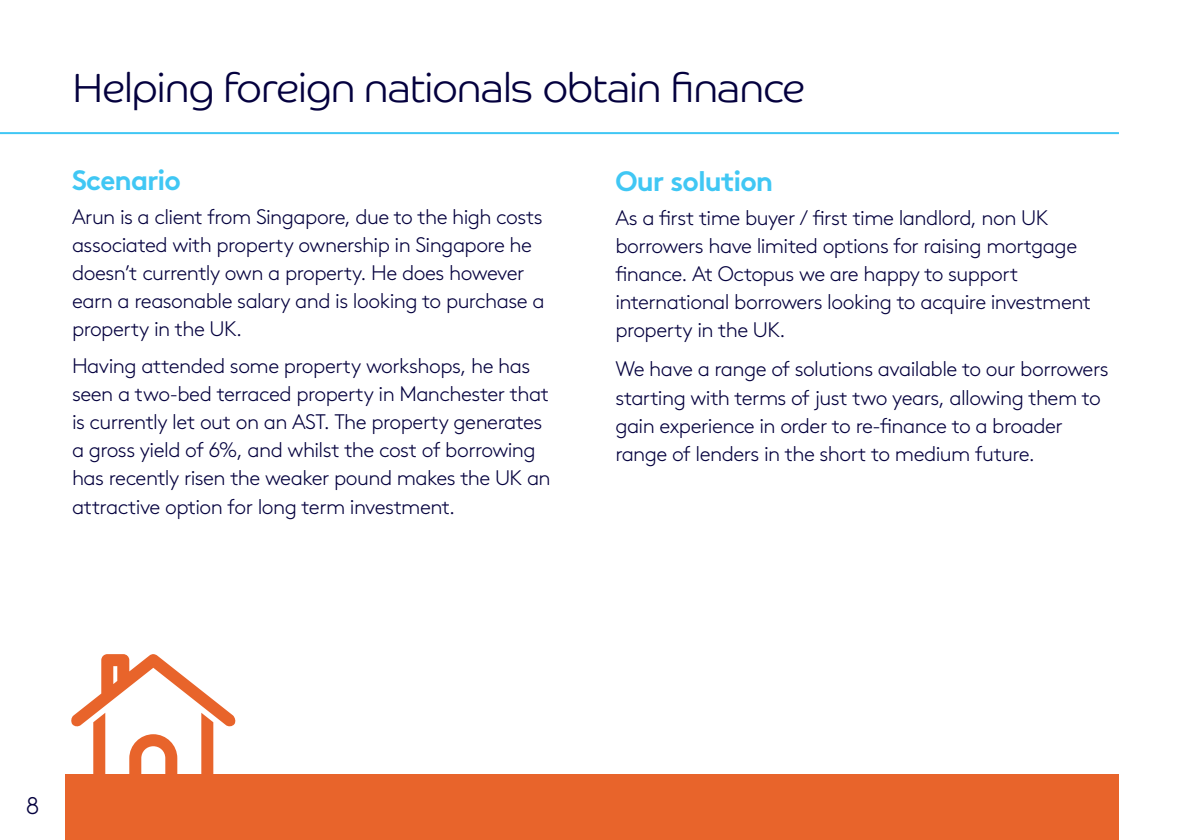
<style>
.page{position:relative;width:1191px;height:840px;background:#fff}
.page>*{position:absolute;margin:0;border:0;box-sizing:border-box;transform-origin:0 0}
.t1{font:300 41px "Co Headline";letter-spacing:-.01em;color:#04003e}
.t2{font:700 28px "Brown";letter-spacing:-.035em;color:#40c7f4}
.t3{font:300 24px "Brown";color:#04003e}
.t4{font:300 21px/28px "Brown";letter-spacing:-.025em;color:#04003e}
</style>
<div class="page">
<div style="left:65px;top:774px;width:1054px;height:65px;background:#e8642b"></div>
<hr style="left:0;top:132px;width:1119px;height:2px;background:#40c7f4">
<svg style="left:71px;top:654px;width:165px;height:120px"></svg>
<h1 class="t1" style="left:73px;top:64px;width:733px">Helping foreign nationals obtain finance</h1>
<h2 class="t2" style="left:72px;top:157px;width:110px">Scenario</h2>
<p class="t4" style="left:72px;top:201px;width:474px">Arun is a client from Singapore, due to the high costs associated with property ownership in Singapore he doesn’t currently own a property. He does however earn a reasonable salary and is looking to purchase a property in the UK.</p>
<p class="t4" style="left:72px;top:349px;width:480px">Having attended some property workshops, he has seen a two-bed terraced property in Manchester that is currently let out on an AST. The property generates a gross yield of 6%, and whilst the cost of borrowing has recently risen the weaker pound makes the UK an attractive option for long term investment.</p>
<h2 class="t2" style="left:615px;top:159px;width:159px">Our solution</h2>
<p class="t4" style="left:615px;top:202px;width:477px">As a first time buyer / first time landlord, non UK borrowers have limited options for raising mortgage finance. At Octopus we are happy to support international borrowers looking to acquire investment property in the UK.</p>
<p class="t4" style="left:615px;top:353px;width:495px">We have a range of solutions available to our borrowers starting with terms of just two years, allowing them to gain experience in order to re-finance to a broader range of lenders in the short to medium future.</p>
<p class="t3" style="left:26px;top:787px;width:15px">8</p>
</div>
